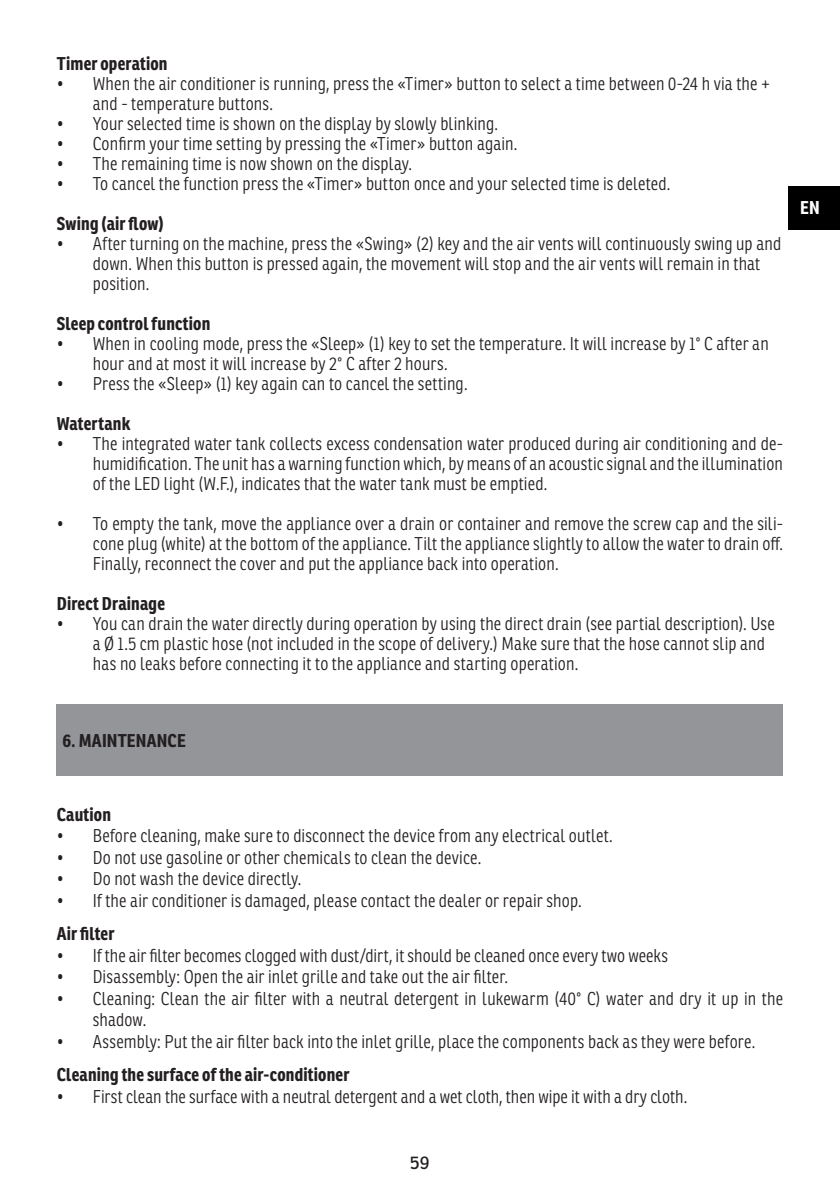
<style>
.page{position:relative;width:840px;height:1191px;background:#fff}
.page>*{position:absolute;margin:0;border:0;box-sizing:border-box;transform-origin:0 0}
.t1{font:300 18px/20px "Ronnia Cond";letter-spacing:.01em;color:#231f20}
.t2{font:700 18px "Ronnia Cond";letter-spacing:.01em;color:#231f20}
.t3{font:18px "Ronnia";color:#231f20}
.t4{font:700 18px "Ronnia Cond";color:#fff}
</style>
<div class="page">
<div style="left:788px;top:186px;width:51px;height:43px;background:#000"></div>
<div style="left:57px;top:704px;width:725px;height:72px;background:#939598"></div>
<p class="t2" style="left:57px;top:52px;width:112px">Timer operation</p>
<p class="t1" style="left:93px;top:74px;width:678px;text-indent:-36px">• When the air conditioner is running, press the «Timer» button to select a time between 0-24 h via the + and - temperature buttons.</p>
<p class="t1" style="left:57px;top:114px;width:443px">• Your selected time is shown on the display by slowly blinking.</p>
<p class="t1" style="left:57px;top:134px;width:462px">• Confirm your time setting by pressing the «Timer» button again.</p>
<p class="t1" style="left:57px;top:154px;width:357px">• The remaining time is now shown on the display.</p>
<p class="t1" style="left:57px;top:174px;width:615px">• To cancel the function press the «Timer» button once and your selected time is deleted.</p>
<p class="t2" style="left:57px;top:212px;width:108px">Swing (air flow)</p>
<p class="t1" style="left:93px;top:234px;width:689px;text-indent:-36px">• After turning on the machine, press the «Swing» (2) key and the air vents will continuously swing up and down. When this button is pressed again, the movement will stop and the air vents will remain in that position.</p>
<p class="t2" style="left:57px;top:312px;width:155px">Sleep control function</p>
<p class="t1" style="left:93px;top:334px;width:677px;text-indent:-36px">• When in cooling mode, press the «Sleep» (1) key to set the temperature. It will increase by 1° C after an hour and at most it will increase by 2° C after 2 hours.</p>
<p class="t1" style="left:57px;top:374px;width:412px">• Press the «Sleep» (1) key again can to cancel the setting.</p>
<p class="t2" style="left:57px;top:412px;width:75px">Watertank</p>
<p class="t1" style="left:93px;top:434px;width:691px;text-align:justify;text-indent:-36px">• The integrated water tank collects excess condensation water produced during air conditioning and de&shy;humidification. The unit has a warning function which, by means of an acoustic signal and the illumination of the LED light (W.F.), indicates that the water tank must be emptied.</p>
<p class="t1" style="left:93px;top:514px;width:691px;text-align:justify;text-indent:-36px">• To empty the tank, move the appliance over a drain or container and remove the screw cap and the sili&shy;cone plug (white) at the bottom of the appliance. Tilt the appliance slightly to allow the water to drain off.<br>Finally, reconnect the cover and put the appliance back into operation.</p>
<p class="t2" style="left:57px;top:592px;width:110px">Direct Drainage</p>
<p class="t1" style="left:93px;top:614px;width:683px;text-indent:-36px">• You can drain the water directly during operation by using the direct drain (see partial description). Use a Ø 1.5 cm plastic hose (not included in the scope of delivery.) Make sure that the hose cannot slip and has no leaks before connecting it to the appliance and starting operation.</p>
<p class="t4" style="left:799px;top:196px;width:21px">EN</p>
<p class="t2" style="left:62px;top:729px;width:125px">6. MAINTENANCE</p>
<p class="t2" style="left:57px;top:802px;width:56px">Caution</p>
<p class="t1" style="left:57px;top:826px;width:557px">• Before cleaning, make sure to disconnect the device from any electrical outlet.</p>
<p class="t1" style="left:57px;top:847px;width:426px">• Do not use gasoline or other chemicals to clean the device.</p>
<p class="t1" style="left:57px;top:869px;width:246px">• Do not wash the device directly.</p>
<p class="t1" style="left:57px;top:890px;width:526px">• If the air conditioner is damaged, please contact the dealer or repair shop.</p>
<p class="t2" style="left:57px;top:922px;width:59px">Air filter</p>
<p class="t1" style="left:57px;top:945px;width:612px">• If the air filter becomes clogged with dust/dirt, it should be cleaned once every two weeks</p>
<p class="t1" style="left:57px;top:967px;width:452px">• Disassembly: Open the air inlet grille and take out the air filter.</p>
<p class="t1" style="left:93px;top:987px;width:691px;line-height:21.6px;text-indent:-36px">• Cleaning: Clean the air filter with a neutral detergent in lukewarm (40° C) water and dry it up in the shadow.</p>
<p class="t1" style="left:57px;top:1031px;width:699px">• Assembly: Put the air filter back into the inlet grille, place the components back as they were before.</p>
<p class="t2" style="left:57px;top:1063px;width:294px">Cleaning the surface of the air-conditioner</p>
<p class="t1" style="left:57px;top:1086px;width:631px">• First clean the surface with a neutral detergent and a wet cloth, then wipe it with a dry cloth.</p>
<p class="t3" style="left:410px;top:1151px;width:21px">59</p>
</div>
